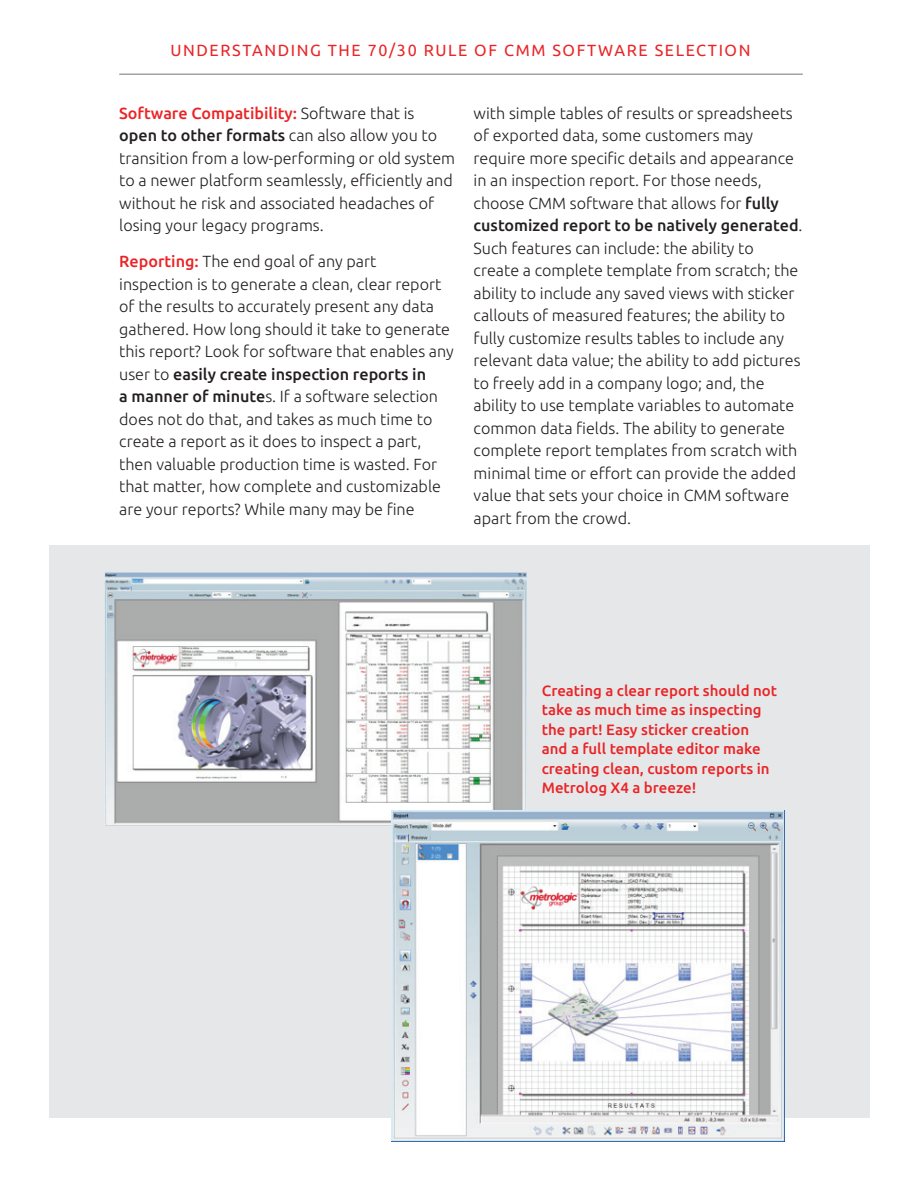
<style>
.page{position:relative;width:918px;height:1188px;background:#fff}
.page>*{position:absolute;margin:0;border:0;box-sizing:border-box;transform-origin:0 0}
.t1{font:300 16.2px/22.5px "Ubuntu";color:#231f20}
.t2{font:16.2px "Ubuntu";letter-spacing:.1em;color:#ea2426}
.t3{font:500 15px/19.5px "Ubuntu";color:#ea2426}
.s1{font-weight:500;color:#ea2426}
.s2{font-weight:500}
</style>
<div class="page">
<div style="left:49px;top:545px;width:820px;height:573px;background:#e6e7e9"></div>
<hr style="left:119px;top:74px;width:684px;height:1px;background:#a1a3a6">
<img style="left:104px;top:573px;width:423px;height:252px">
<img style="left:391px;top:810px;width:393px;height:332px">
<p class="t2" style="left:170px;top:41px;width:582px">UNDERSTANDING THE 70/30 RULE OF CMM SOFTWARE SELECTION</p>
<p class="t1" style="left:119px;top:101px;width:337px"><span class="s1">Software Compatibility:</span> Software that is <span class="s2">open to other formats</span> can also allow you to transition from a low-performing or old system to a newer platform seamlessly, efficiently and without he risk and associated headaches of losing your legacy programs.</p>
<p class="t1" style="left:119px;top:250px;width:336px"><span class="s1">Reporting:</span> The end goal of any part inspection is to generate a clean, clear report of the results to accurately present any data gathered. How long should it take to generate this report? Look for software that enables any user to <span class="s2">easily create inspection reports in<br>a manner of minute</span>s. If a software selection does not do that, and takes as much time to create a report as it does to inspect a part, then valuable production time is wasted. For that matter, how complete and customizable are your reports? While many may be fine</p>
<p class="t1" style="left:474px;top:101px;width:330px">with simple tables of results or spreadsheets of exported data, some customers may require more specific details and appearance in an inspection report. For those needs, choose CMM software that allows for <span class="s2">fully customized report to be natively generated</span>.<br>Such features can include: the ability to create a complete template from scratch; the ability to include any saved views with sticker callouts of measured features; the ability to fully customize results tables to include any relevant data value; the ability to add pictures to freely add in a company logo; and, the ability to use template variables to automate common data fields. The ability to generate complete report templates from scratch with minimal time or effort can provide the added value that sets your choice in CMM software apart from the crowd.</p>
<p class="t3" style="left:542px;top:680px;width:237px">Creating a clear report should not take as much time as inspecting the part! Easy sticker creation and a full template editor make creating clean, custom reports in<br>Metrolog X4 a breeze!</p>
</div>
